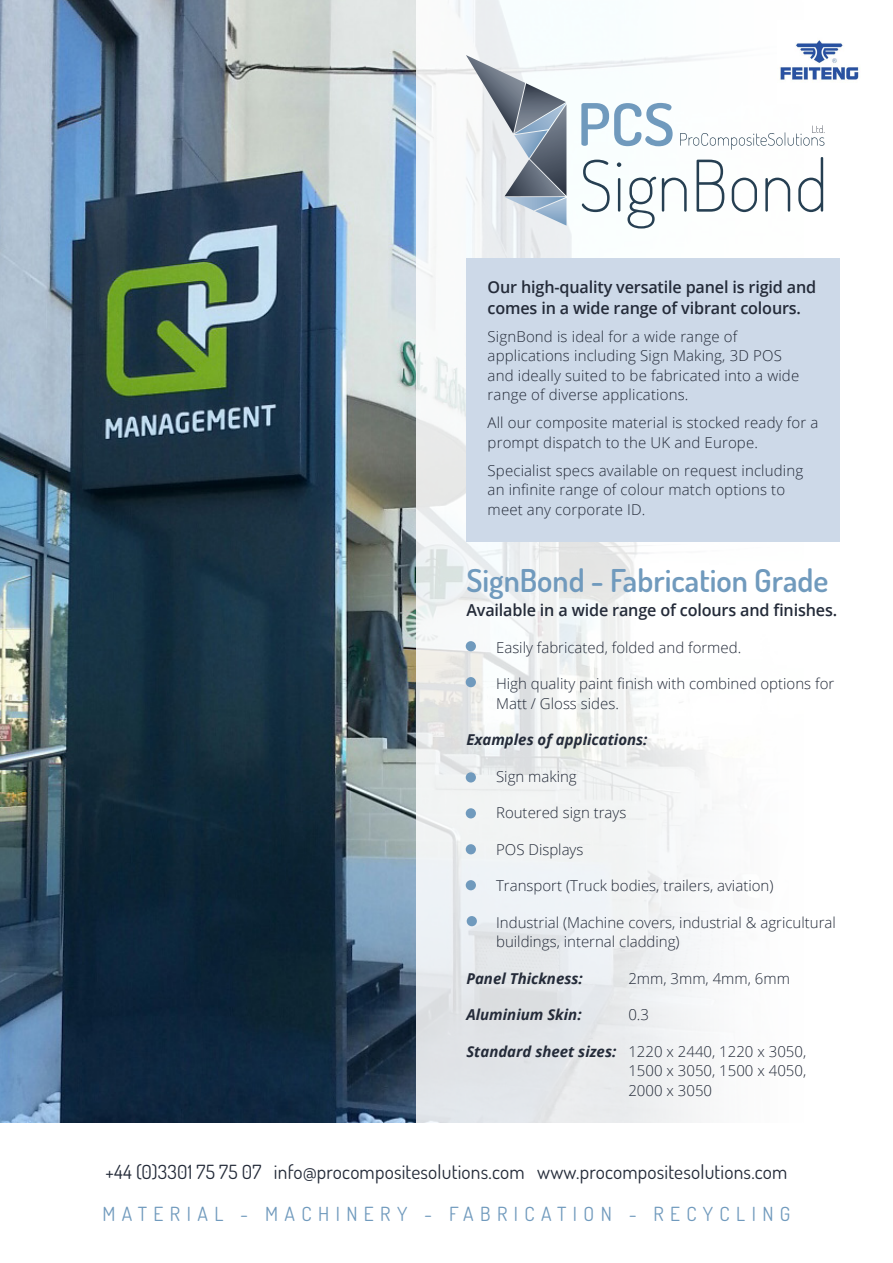
<style>
.page{position:relative;width:893px;height:1263px;background:#fff}
.page>*{position:absolute;margin:0;border:0;box-sizing:border-box;transform-origin:0 0}
.t1{font:200 71.25px "Dosis";color:#263f52}
.t2{font:600 31.5px "Dosis";color:#709abd}
.t3{font:19.5px "Dosis";letter-spacing:.01em;color:#242b39}
.t4{font:19.5px "Dosis";letter-spacing:.33em;color:#709abd}
.t5{font:600 16.5px/21px "Open Sans";letter-spacing:-.01em;color:#242b39}
.t6{font:300 15px/19.5px "Open Sans";letter-spacing:.01em;color:#242b39}
.t7{font:italic 700 15px "Open Sans";color:#242b39}
.s1{font-weight:700;font-style:italic}
</style>
<div class="page">
<img style="left:415px;top:0;width:424px;height:1123px">
<svg style="left:466px;top:55px;width:100px;height:171px"></svg>
<svg style="left:581px;top:103px;width:92px;height:43px"></svg>
<svg style="left:680px;top:125px;width:145px;height:25px"></svg>
<img style="left:0;top:0;width:415px;height:1123px">
<div style="left:466px;top:641px;width:10px;height:10px;background:#709abd;border-radius:50%"></div>
<div style="left:466px;top:772px;width:10px;height:10px;background:#709abd;border-radius:50%"></div>
<div style="left:466px;top:844px;width:10px;height:10px;background:#709abd;border-radius:50%"></div>
<div style="left:466px;top:677px;width:10px;height:10px;background:#709abd;border-radius:50%"></div>
<div style="left:466px;top:808px;width:10px;height:10px;background:#709abd;border-radius:50%"></div>
<div style="left:466px;top:880px;width:10px;height:10px;background:#709abd;border-radius:50%"></div>
<div style="left:467px;top:916px;width:10px;height:10px;background:#709abd;border-radius:50%"></div>
<div style="left:466px;top:259px;width:374px;height:283px;background:#cdd9e8"></div>
<img style="left:777px;top:21px;width:82px;height:82px">
<p class="t1" style="left:579px;top:138px;width:251px">SignBond</p>
<p class="t5" style="left:488px;top:276px;width:330px">Our high-quality versatile panel is rigid and comes in a wide range of vibrant colours.</p>
<p class="t6" style="left:488px;top:326px;width:313px">SignBond is ideal for a wide range of applications including Sign Making, 3D POS and ideally suited to be fabricated into a wide range of diverse applications.</p>
<p class="t6" style="left:488px;top:413px;width:332px">All our composite material is stocked ready for a prompt dispatch to the UK and Europe.</p>
<p class="t6" style="left:488px;top:460px;width:317px">Specialist specs available on request including an infinite range of colour match options to meet any corporate ID.</p>
<p class="t2" style="left:466px;top:560px;width:364px">SignBond - Fabrication Grade</p>
<p class="t5" style="left:466px;top:599px;width:372px">Available in a wide range of colours and finishes.</p>
<p class="t6" style="left:496px;top:637px;width:247px">Easily fabricated, folded and formed.</p>
<p class="t6" style="left:496px;top:674px;width:340px">High quality paint finish with combined options for<br>Matt / Gloss sides.</p>
<p class="t7" style="left:466px;top:729px;width:183px">Examples of applications:</p>
<p class="t6" style="left:496px;top:766px;width:82px">Sign making</p>
<p class="t6" style="left:496px;top:803px;width:132px">Routered sign trays</p>
<p class="t6" style="left:496px;top:839px;width:89px">POS Displays</p>
<p class="t6" style="left:496px;top:876px;width:279px">Transport (Truck bodies, trailers, aviation)</p>
<p class="t6" style="left:496px;top:912px;width:341px">Industrial (Machine covers, industrial &amp; agricultural buildings, internal cladding)</p>
<p class="t7" style="left:466px;top:968px;width:118px">Panel Thickness:</p>
<p class="t6" style="left:628px;top:968px;width:163px">2mm, 3mm, 4mm, 6mm</p>
<p class="t7" style="left:466px;top:1004px;width:117px">Aluminium Skin:</p>
<p class="t6" style="left:628px;top:1005px;width:22px">0.3</p>
<p class="t6" style="left:628px;top:1041px;width:179px;text-align:justify;text-indent:-162px"><span class="s1">Standard sheet sizes:</span> 1220 x 2440, 1220 x 3050, 1500 x 3050, 1500 x 4050, 2000 x 3050</p>
<p class="t3" style="left:105px;top:1159px;width:683px">+44 (0)3301 75 75 07 info@procompositesolutions.com www.procompositesolutions.com</p>
<p class="t4" style="left:102px;top:1200px;width:689px">MATERIAL - MACHINERY - FABRICATION - RECYCLING</p>
</div>
